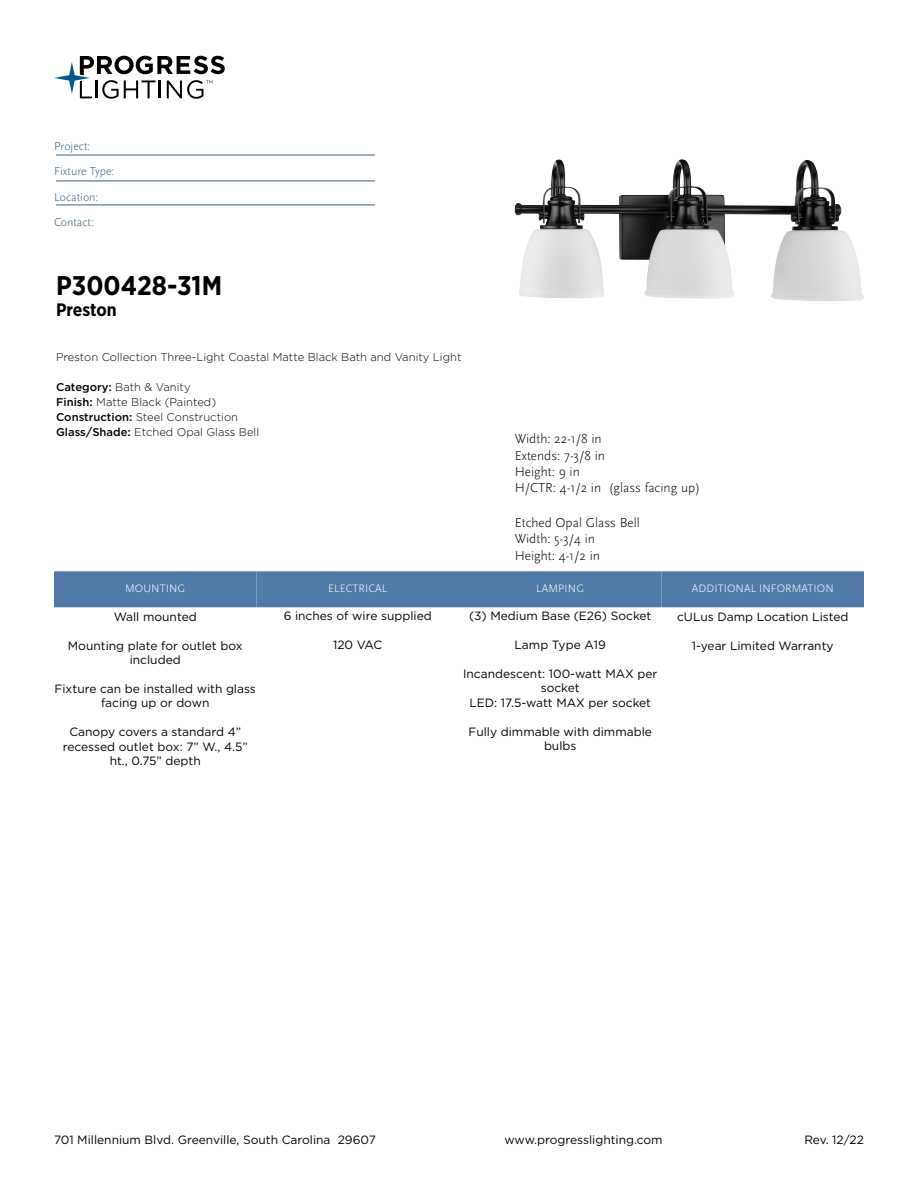
<style>
.page{position:relative;width:918px;height:1188px;background:#fff}
.page>*{position:absolute;margin:0;border:0;box-sizing:border-box;transform-origin:0 0}
.t1{font:700 27px "Gotham Narrow";color:#000}
.t2{font:700 18px "Gotham Narrow";letter-spacing:-.005em;color:#000}
.t3{font:300 13.5px/16.2px "Scala Sans Pro";color:#000}
.t4{font:12px/14.4px "Gotham";color:#000;text-align:center}
.t5{font:300 12px/25.5px "Scala Sans Pro";color:#3b5e7b}
.t6{font:300 11.25px/15px "Gotham";color:#000}
.t7{font:300 11.25px "Scala Sans Pro";letter-spacing:.01em;color:#fff}
.s1{font-weight:500}
</style>
<div class="page">
<svg style="left:54px;top:56px;width:171px;height:43px"></svg>
<hr style="left:56px;top:155px;width:319px;height:1px;background:#3b5e7b">
<hr style="left:56px;top:181px;width:319px;height:1px;background:#3b5e7b">
<hr style="left:56px;top:205px;width:319px;height:1px;background:#3b5e7b">
<img style="left:515px;top:159px;width:279px;height:140px">
<div style="left:54px;top:571px;width:202px;height:36px;background:#527aa8"></div>
<div style="left:256px;top:571px;width:203px;height:36px;background:#527aa8"></div>
<div style="left:459px;top:571px;width:203px;height:36px;background:#527aa8"></div>
<div style="left:662px;top:571px;width:202px;height:36px;background:#527aa8"></div>
<p class="t5" style="left:54px;top:133px;width:62px">Project:<br>Fixture Type:<br>Location:<br>Contact:</p>
<h1 class="t1" style="left:56px;top:269px;width:167px">P300428-31M</h1>
<h2 class="t2" style="left:56px;top:299px;width:62px">Preston</h2>
<p class="t6" style="left:56px;top:350px;width:407px">Preston Collection Three-Light Coastal Matte Black Bath and Vanity Light</p>
<p class="t6" style="left:56px;top:380px;width:205px"><span class="s1">Category:</span> Bath &amp; Vanity<br><span class="s1">Finish:</span> Matte Black (Painted)<br><span class="s1">Construction:</span> Steel Construction<br><span class="s1">Glass/Shade:</span> Etched Opal Glass Bell</p>
<p class="t3" style="left:515px;top:431px;width:187px">Width: 22-1/8 in<br>Extends: 7-3/8 in<br>Height: 9 in<br>H/CTR: 4-1/2 in (glass facing up)</p>
<p class="t3" style="left:515px;top:515px;width:127px">Etched Opal Glass Bell<br>Width: 5-3/4 in<br>Height: 4-1/2 in</p>
<p class="t7" style="left:125px;top:582px;width:62px">MOUNTING</p>
<p class="t4" style="left:114px;top:609px;width:84px">Wall mounted</p>
<p class="t4" style="left:68px;top:638px;width:176px">Mounting plate for outlet box included</p>
<p class="t4" style="left:55px;top:681px;width:203px">Fixture can be installed with glass facing up or down</p>
<p class="t4" style="left:63px;top:724px;width:186px">Canopy covers a standard 4” recessed outlet box: 7” W., 4.5” ht., 0.75” depth</p>
<p class="t7" style="left:328px;top:582px;width:61px">ELECTRICAL</p>
<p class="t4" style="left:284px;top:609px;width:150px">6 inches of wire supplied</p>
<p class="t4" style="left:333px;top:637px;width:51px">120 VAC</p>
<p class="t7" style="left:536px;top:582px;width:49px">LAMPING</p>
<p class="t4" style="left:469px;top:609px;width:184px">(3) Medium Base (E26) Socket</p>
<p class="t4" style="left:515px;top:637px;width:93px">Lamp Type A19</p>
<p class="t4" style="left:463px;top:666px;width:196px">Incandescent: 100-watt MAX per socket<br>LED: 17.5-watt MAX per socket</p>
<p class="t4" style="left:469px;top:724px;width:185px">Fully dimmable with dimmable bulbs</p>
<p class="t7" style="left:692px;top:582px;width:143px">ADDITIONAL INFORMATION</p>
<p class="t4" style="left:677px;top:609px;width:173px">cULus Damp Location Listed</p>
<p class="t4" style="left:692px;top:638px;width:143px">1-year Limited Warranty</p>
<p class="t4" style="left:54px;top:1132px;width:323px">701 Millennium Blvd. Greenville, South Carolina 29607</p>
<p class="t4" style="left:504px;top:1132px;width:160px">www.progresslighting.com</p>
<p class="t4" style="left:804px;top:1132px;width:61px">Rev. 12/22</p>
</div>
